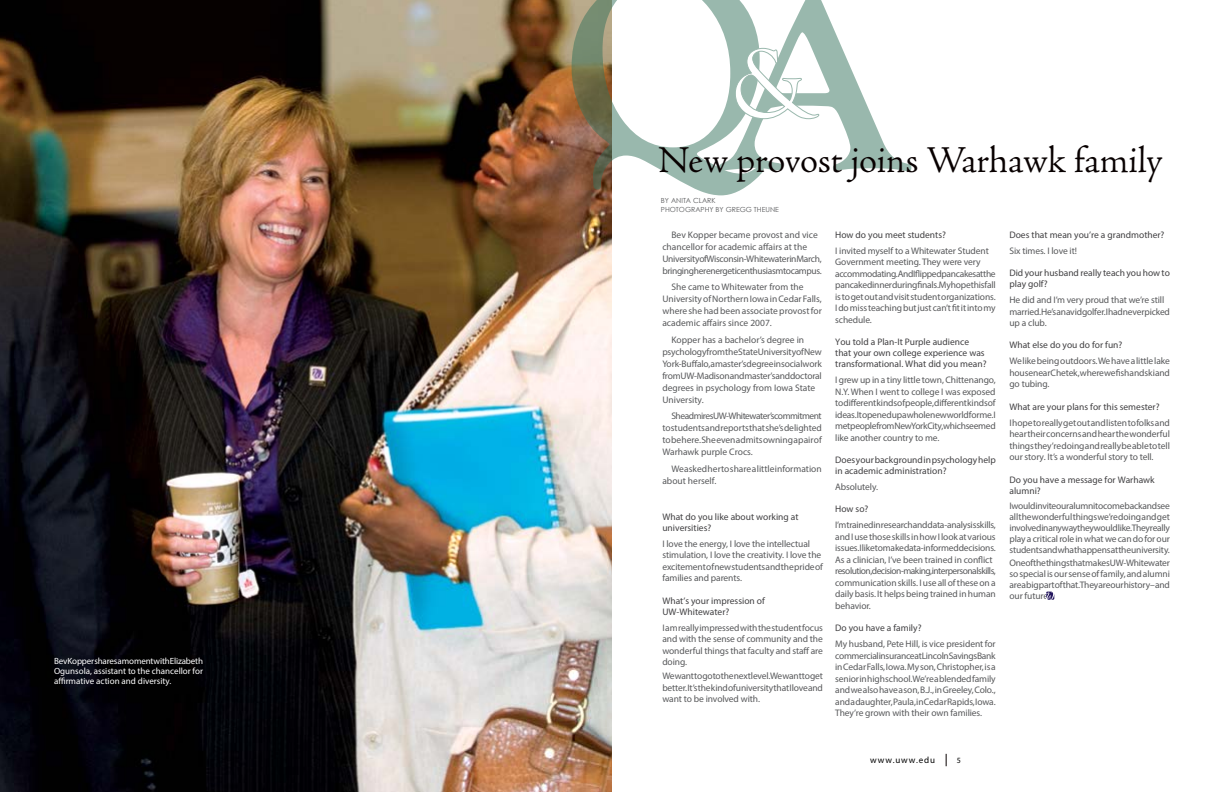
<style>
.page{position:relative;width:1224px;height:792px;background:#fff}
.page>*{position:absolute;margin:0;border:0;box-sizing:border-box;transform-origin:0 0}
.t1{font:300 38px "Adobe Jenson Pro";letter-spacing:-.005em;color:#080000}
.t2{font:9.5px/11.5px "Myriad Pro";letter-spacing:-.01em;color:#58595b}
.t3{font:9.5px/11px "Myriad Pro";color:#414042}
.t4{font:9.5px/12px "Myriad Pro";letter-spacing:-.03em;color:#58595b}
.t5{font:9px/10px "Myriad Pro";color:#fff;text-align:justify}
.t6{font:9px "Myriad Pro";letter-spacing:.105em;color:#000}
.t7{font:8px "Myriad Pro";color:#000}
.t8{font:7px/8.4px "Century Gothic";color:#58595b}
</style>
<div class="page">
<svg style="left:946px;top:754px;width:1px;height:12px"></svg>
<img style="left:0;top:0;width:612px;height:792px">
<svg style="left:572px;top:0;width:339px;height:195px"></svg>
<svg style="left:1046px;top:591px;width:8px;height:9px"></svg>
<p class="t5" style="left:54px;top:656px;width:151px">Bev Kopper shares a moment with Elizabeth Ogunsola, assistant to the chancellor for affirmative action and diversity.</p>
<h1 class="t1" style="left:658px;top:138px;width:506px">New provost joins Warhawk family</h1>
<p class="t8" style="left:661px;top:196px;width:119px">BY ANITA CLARK<br>PHOTOGRAPHY BY GREGG THEUNE</p>
<p class="t4" style="left:662px;top:228px;width:161px;text-indent:9px">Bev Kopper became provost and vice chancellor for academic affairs at the University of Wisconsin-Whitewater in March, bringing her energetic enthusiasm to campus.</p>
<p class="t2" style="left:662px;top:281px;width:161px;line-height:12px;text-indent:9px">She came to Whitewater from the University of Northern Iowa in Cedar Falls, where she had been associate provost for academic affairs since 2007.</p>
<p class="t2" style="left:662px;top:333px;width:161px;line-height:12px;text-indent:9px">Kopper has a bachelor’s degree in psychology from the State University of New York-Buffalo, a master’s degree in social work from UW-Madison and master’s and doctoral degrees in psychology from Iowa State University.</p>
<p class="t2" style="left:662px;top:410px;width:161px;line-height:12px;text-align:justify;text-indent:9px">She admires UW-Whitewater’s commitment to students and reports that she’s delighted to be here. She even admits owning a pair of Warhawk purple Crocs.</p>
<p class="t2" style="left:662px;top:462px;width:161px;line-height:12px;text-indent:9px">We asked her to share a little information about herself.</p>
<p class="t3" style="left:662px;top:511px;width:138px">What do you like about working at universities?</p>
<p class="t2" style="left:662px;top:538px;width:162px">I love the energy, I love the intellectual stimulation, I love the creativity. I love the excitement of new students and the pride of families and parents.</p>
<p class="t3" style="left:662px;top:595px;width:104px">What’s your impression of<br>UW-Whitewater?</p>
<p class="t2" style="left:662px;top:622px;width:162px;text-align:justify">I am really impressed with the student focus and with the sense of community and the wonderful things that faculty and staff are doing.</p>
<p class="t2" style="left:662px;top:670px;width:162px;text-align:justify">We want to go to the next level. We want to get better. It’s the kind of university that I love and want to be involved with.</p>
<p class="t3" style="left:835px;top:229px;width:112px">How do you meet students?</p>
<p class="t2" style="left:835px;top:245px;width:162px">I invited myself to a Whitewater Student Government meeting. They were very accommodating. And I flipped pancakes at the pancake dinner during finals. My hope this fall is to get out and visit student organizations.<br>I do miss teaching but just can’t fit it into my schedule.</p>
<p class="t3" style="left:835px;top:336px;width:153px">You told a Plan-It Purple audience that your own college experience was transformational. What did you mean?</p>
<p class="t2" style="left:835px;top:374px;width:162px">I grew up in a tiny little town, Chittenango, N.Y. When I went to college I was exposed to different kinds of people, different kinds of ideas. It opened up a whole new world for me. I met people from New York City, which seemed like another country to me.</p>
<p class="t3" style="left:835px;top:454px;width:162px">Does your background in psychology help in academic administration?</p>
<p class="t2" style="left:835px;top:481px;width:44px">Absolutely.</p>
<p class="t3" style="left:835px;top:503px;width:35px">How so?</p>
<p class="t2" style="left:835px;top:519px;width:162px">I’m trained in research and data-analysis skills, and I use those skills in how I look at various issues. I like to make data-informed decisions.<br>As a clinician, I’ve been trained in conflict resolution, decision-making, interpersonal skills, communication skills. I use all of these on a daily basis. It helps being trained in human behavior.</p>
<p class="t3" style="left:835px;top:622px;width:88px">Do you have a family?</p>
<p class="t2" style="left:835px;top:638px;width:162px;text-align:justify">My husband, Pete H ill, is vice president for commercial insurance at Lincoln Savings Bank in Cedar Falls, Iowa. My son, Christopher, is a senior in high school. We’re a blended family and we also have a son, B.J., in Greeley, Colo., and a daughter, Paula, in Cedar Rapids, Iowa.<br>They’re grown with their own families.</p>
<p class="t3" style="left:1009px;top:229px;width:157px">Does that mean you’re a grandmother?</p>
<p class="t2" style="left:1009px;top:245px;width:69px">Six times. I love it!</p>
<p class="t3" style="left:1009px;top:267px;width:162px">Did your husband really teach you how to play golf?</p>
<p class="t2" style="left:1009px;top:294px;width:162px">He did and I’m very proud that we’re still married. He’s an avid golfer. I had never picked up a club.</p>
<p class="t3" style="left:1009px;top:340px;width:114px">What else do you do for fun?</p>
<p class="t2" style="left:1009px;top:355px;width:162px;text-align:justify">We like being outdoors. We have a little lake house near Chetek, where we fish and ski and go tubing.</p>
<p class="t3" style="left:1009px;top:401px;width:152px">What are your plans for this semester?</p>
<p class="t2" style="left:1009px;top:417px;width:162px;text-align:justify">I hope to really get out and listen to folks and hear their concerns and hear the wonderful things they’re doing and really be able to tell our story. It’s a wonderful story to tell.</p>
<p class="t3" style="left:1009px;top:474px;width:147px">Do you have a message for Warhawk alumni?</p>
<p class="t2" style="left:1009px;top:500px;width:162px;line-height:11px;text-align:justify">I would invite our alumni to come back and see all the wonderful things we’re doing and get involved in any way they would like. They really play a critical role in what we can do for our students and what happens at the university.</p>
<p class="t2" style="left:1009px;top:558px;width:162px;line-height:11px;text-align:justify">One of the things that makes UW-Whitewater so special is our sense of family, and alumni are a big part of that. They are our history – and our future.</p>
<p class="t6" style="left:870px;top:754px;width:66px">www.uww.edu</p>
<p class="t7" style="left:957px;top:755px;width:6px">5</p>
</div>
